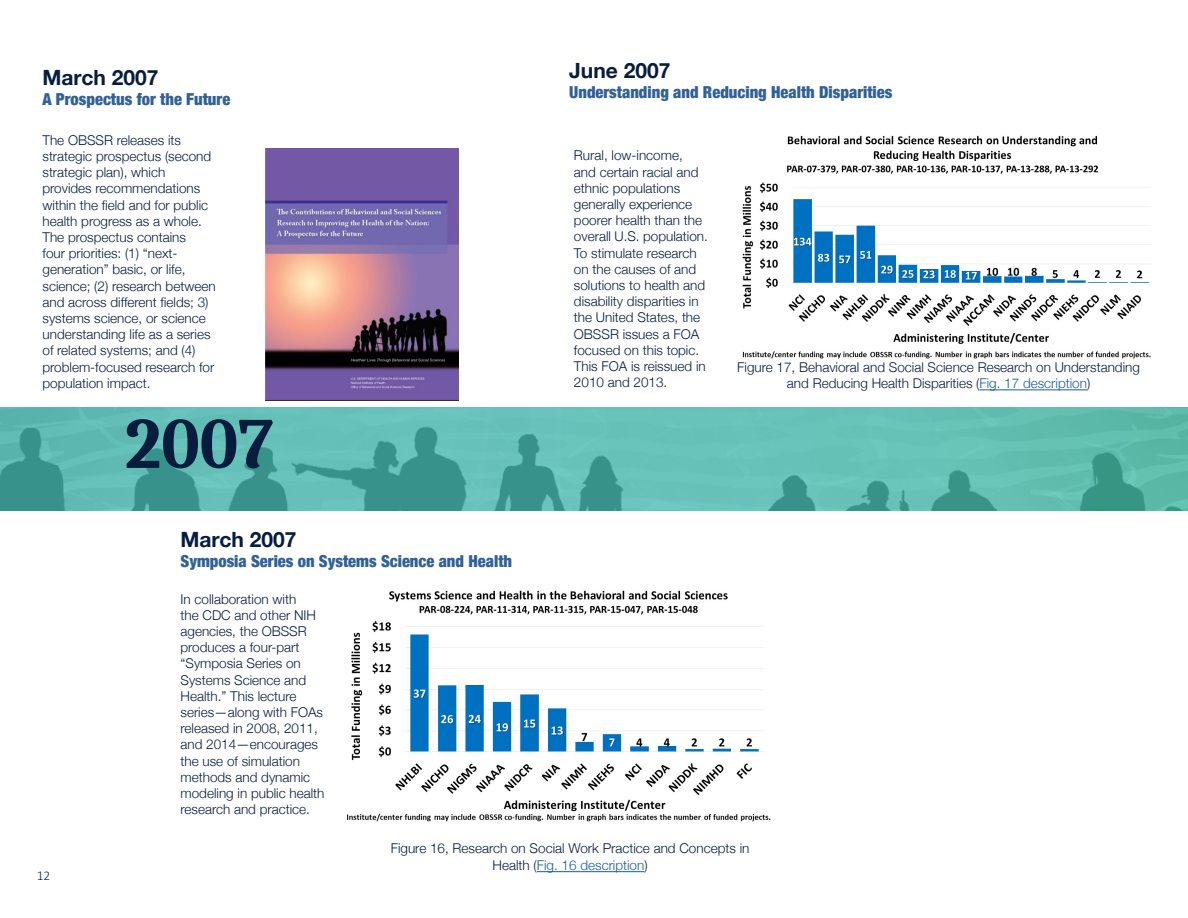
<style>
.page{position:relative;width:1188px;height:918px;background:#fff}
.page>*{position:absolute;margin:0;border:0;box-sizing:border-box;transform-origin:0 0}
.t1{font:700 72px "Caladea";color:#081d3e}
.t2{font:700 21px "Helvetica Neue";color:#081d3e}
.t3{font:900 condensed 16.5px "Helvetica Neue";color:#326195}
.t4{font:300 13.5px/16.2px "Helvetica Neue";color:#081d3e}
.t5{font:300 13.5px "Calibri";color:#081d3e}
.s1{color:#175d9e}
</style>
<div class="page">
<img style="left:0;top:408px;width:1188px;height:103px">
<hr style="left:537px;top:871px;width:107px;height:1px;background:#175d9e">
<hr style="left:980px;top:390px;width:107px;height:1px;background:#175d9e">
<img style="left:742px;top:135px;width:409px;height:224px">
<img style="left:265px;top:148px;width:193px;height:253px">
<img style="left:347px;top:590px;width:424px;height:232px">
<h3 class="t2" style="left:43px;top:62px;width:117px">March 2007</h3>
<h3 class="t2" style="left:569px;top:54px;width:103px">June 2007</h3>
<h3 class="t3" style="left:569px;top:78px;width:325px">Understanding and Reducing Health Disparities</h3>
<h3 class="t3" style="left:43px;top:86px;width:189px">A Prospectus for the Future</h3>
<p class="t4" style="left:43px;top:131px;width:175px">The OBSSR releases its strategic prospectus (second strategic plan), which provides recommendations within the field and for public health progress as a whole.<br>The prospectus contains<br>four priorities: (1) “next&shy;generation” basic, or life, science; (2) research between and across different fields; 3) systems science, or science understanding life as a series of related systems; and (4) problem-focused research for population impact.</p>
<p class="t4" style="left:574px;top:146px;width:136px">Rural, low-income, and certain racial and ethnic populations generally experience poorer health than the overall U.S. population.<br>To stimulate research on the causes of and solutions to health and disability disparities in the United States, the<br>OBSSR issues a FOA focused on this topic.<br>This FOA is reissued in<br>2010 and 2013.</p>
<p class="t4" style="left:737px;top:358px;width:404px;text-align:center">Figure 17, Behavioral and Social Science Research on Understanding and Reducing Health Disparities (<span class="s1">Fig. 17 description</span>)</p>
<p class="t5" style="left:37px;top:867px;width:15px">12</p>
<h2 class="t1" style="left:125px;top:399px;width:150px">2007</h2>
<h3 class="t2" style="left:181px;top:523px;width:117px">March 2007</h3>
<h3 class="t3" style="left:181px;top:548px;width:333px">Symposia Series on Systems Science and Health</h3>
<p class="t4" style="left:181px;top:590px;width:146px">In collaboration with<br>the CDC and other NIH agencies, the OBSSR produces a four-part “Symposia Series on<br>Systems Science and<br>Health.” This lecture series—along with FOAs released in 2008, 2011, and 2014—encourages the use of simulation methods and dynamic modeling in public health research and practice.</p>
<p class="t4" style="left:391px;top:840px;width:360px;text-align:center">Figure 16, Research on Social Work Practice and Concepts in<br>Health (<span class="s1">Fig. 16 description</span>)</p>
</div>
